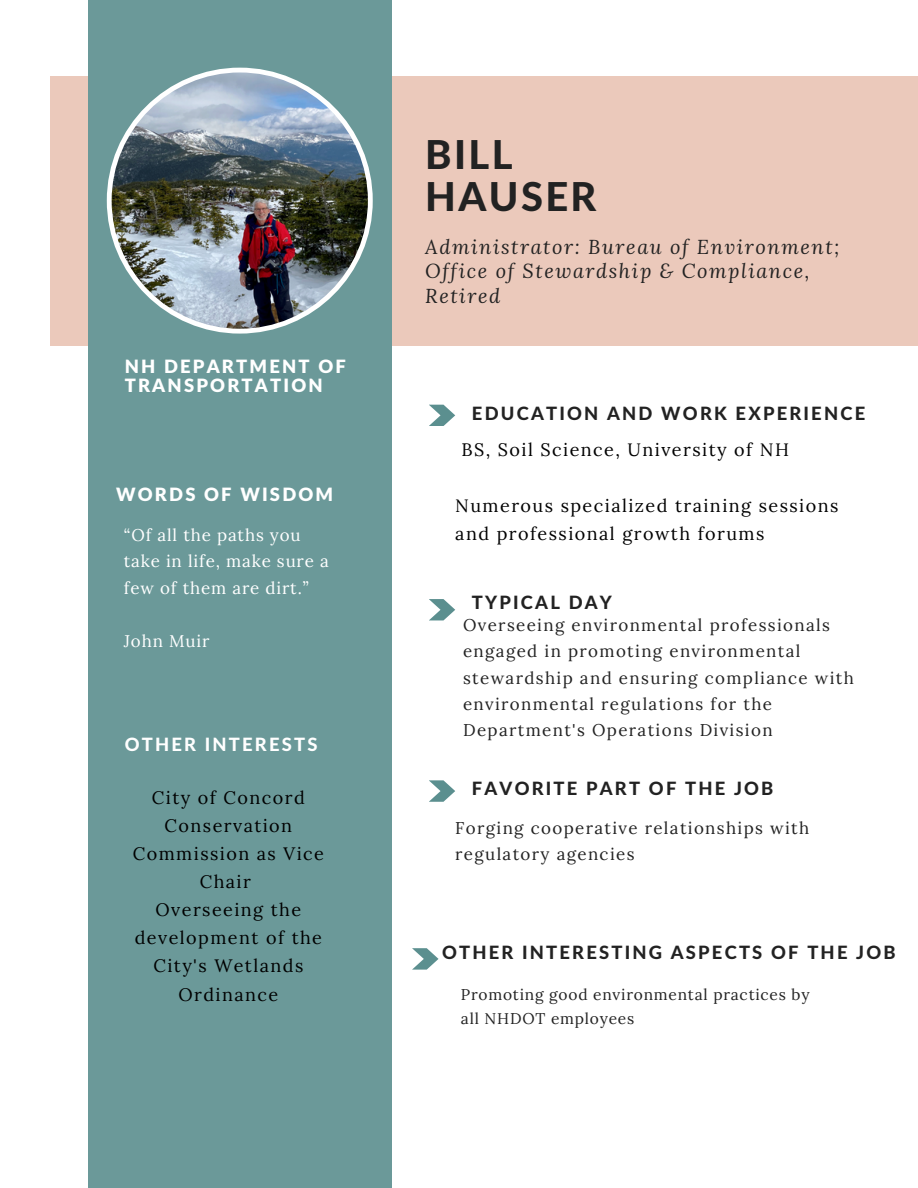
<style>
.page{position:relative;width:918px;height:1188px;background:#fff}
.page>*{position:absolute;margin:0;border:0;box-sizing:border-box;transform-origin:0 0}
.t1{font:800 39.9px/42.2px "Lato Latin";letter-spacing:.06em;color:#222}
.t2{font:italic 19.95px/24.8px "Lora";letter-spacing:.08em;color:#222}
.t3{font:800 18.3px "Lato Latin";letter-spacing:.12em;color:#222}
.t4{font:900 18.3px/19px "Lato Latin";letter-spacing:.12em;color:#fff}
.t5{font:800 18.3px "Lato Latin";letter-spacing:.12em;color:#fff}
.t6{font:18px/28.2px "Lora";letter-spacing:.08em;color:#000;text-align:center}
.t7{font:16.95px/26.4px "Lora";letter-spacing:.08em;color:#222}
.t8{font:16.95px/26.4px "Lora";letter-spacing:.05em;color:#fff}
.t9{font:15.45px/24.3px "Lora";letter-spacing:.05em;color:#222}
</style>
<div class="page">
<div style="left:50px;top:76px;width:867px;height:270px;background:#ebc9bb"></div>
<div style="left:88px;top:0;width:304px;height:1188px;background:#6b9999"></div>
<svg style="left:429px;top:405px;width:26px;height:21px"></svg>
<svg style="left:429px;top:599px;width:26px;height:21px"></svg>
<svg style="left:429px;top:780px;width:26px;height:22px"></svg>
<svg style="left:412px;top:948px;width:27px;height:22px"></svg>
<img style="left:107px;top:68px;width:266px;height:266px">
<p class="t4" style="left:125px;top:358px;width:223px">NH DEPARTMENT OF<br>TRANSPORTATION</p>
<p class="t4" style="left:116px;top:485px;width:219px">WORDS OF WISDOM</p>
<p class="t8" style="left:124px;top:521px;width:207px">“Of all the paths you take in life, make sure a few of them are dirt.”</p>
<p class="t8" style="left:124px;top:627px;width:87px">John Muir</p>
<p class="t5" style="left:125px;top:736px;width:194px">OTHER INTERESTS</p>
<p class="t6" style="left:133px;top:783px;width:193px">City of Concord<br>Conservation<br>Commission as Vice<br>Chair<br>Overseeing the development of the<br>City's Wetlands<br>Ordinance</p>
<h1 class="t1" style="left:425px;top:136px;width:173px">BILL<br>HAUSER</h1>
<p class="t2" style="left:425px;top:234px;width:416px">Administrator: Bureau of Environment;<br>Office of Stewardship &amp; Compliance,<br>Retired</p>
<p class="t3" style="left:472px;top:405px;width:395px">EDUCATION AND WORK EXPERIENCE</p>
<p class="t6" style="left:461px;top:435px;width:329px">BS, Soil Science, University of NH</p>
<p class="t6" style="left:455px;top:491px;width:385px;text-align:left">Numerous specialized training sessions and professional growth forums</p>
<p class="t3" style="left:472px;top:594px;width:141px">TYPICAL DAY</p>
<p class="t7" style="left:463px;top:611px;width:392px">Overseeing environmental professionals engaged in promoting environmental stewardship and ensuring compliance with environmental regulations for the Department's Operations Division</p>
<p class="t3" style="left:472px;top:781px;width:303px">FAVORITE PART OF THE JOB</p>
<p class="t7" style="left:455px;top:814px;width:356px">Forging cooperative relationships with regulatory agencies</p>
<p class="t3" style="left:442px;top:945px;width:455px">OTHER INTERESTING ASPECTS OF THE JOB</p>
<p class="t9" style="left:461px;top:982px;width:350px">Promoting good environmental practices by all NHDOT employees</p>
</div>
